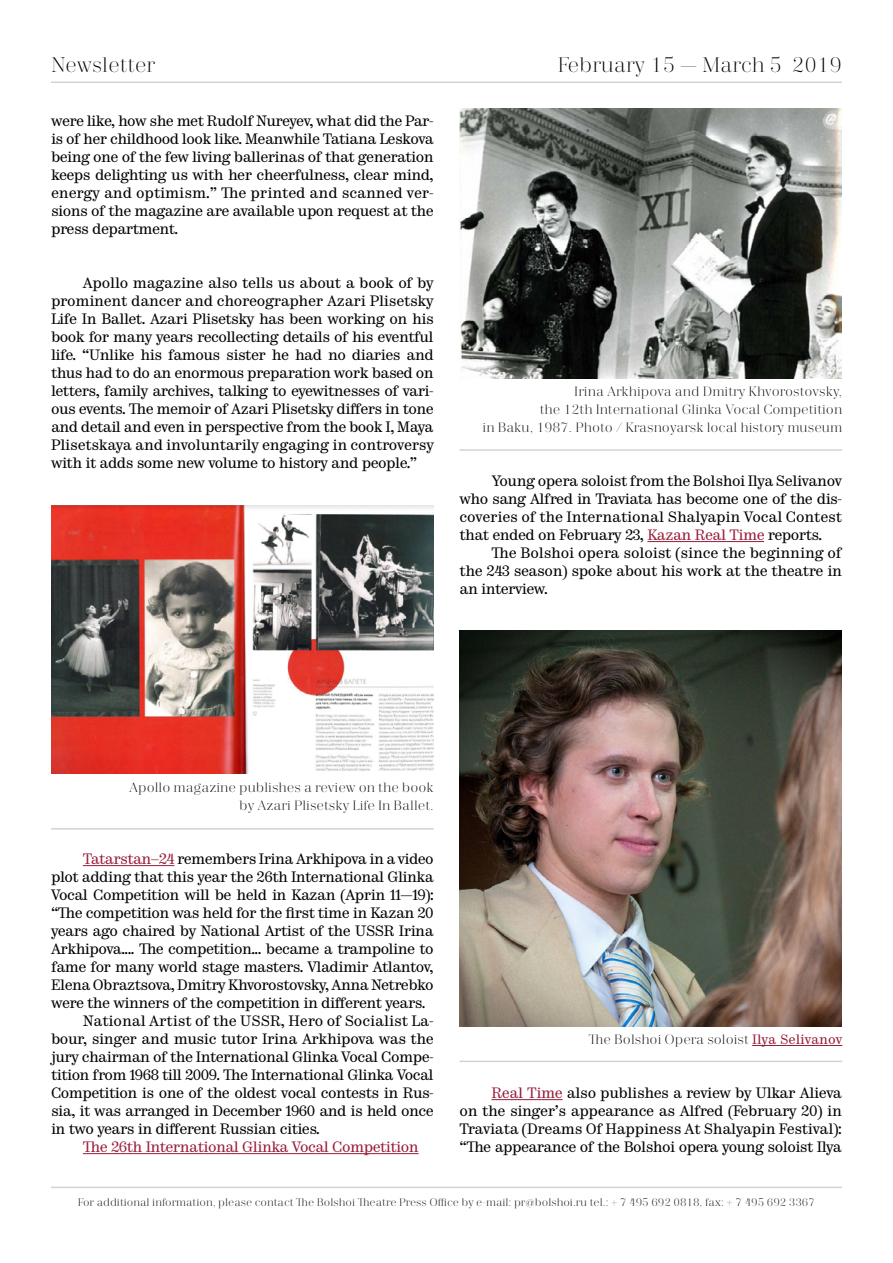
<style>
.page{position:relative;width:893px;height:1263px;background:#fff}
.page>*{position:absolute;margin:0;border:0;box-sizing:border-box;transform-origin:0 0}
.t1{font:300 21px "Trivia Serif";color:#000}
.t2{font:15px/18px "Trivia Serif 10 Demo";letter-spacing:-.035em;color:#000;text-align:justify}
.t3{font:15px "Trivia Serif 10 Demo";letter-spacing:-.035em;color:#981d39}
.t4{font:300 13.5px "Trivia Serif";color:#000}
.t5{font:300 10.95px "Trivia Serif";color:#000}
.s1{color:#981d39}
.s2{font-family:"Trivia Serif 10 Demo";font-weight:400;color:#981d39}
</style>
<div class="page">
<hr style="left:51px;top:81px;width:791px;height:2px;background:#d1d3d4">
<hr style="left:51px;top:1187px;width:791px;height:1px;background:#d1d3d4">
<hr style="left:647px;top:541px;width:117px;height:1px;background:#981d39">
<img style="left:51px;top:505px;width:383px;height:269px">
<hr style="left:752px;top:1045px;width:90px;height:1px;background:#981d39">
<hr style="left:51px;top:828px;width:383px;height:2px;background:#d1d3d4">
<hr style="left:459px;top:449px;width:383px;height:2px;background:#d1d3d4">
<hr style="left:459px;top:1061px;width:383px;height:1px;background:#d1d3d4">
<hr style="left:83px;top:865px;width:91px;height:1px;background:#981d39">
<hr style="left:83px;top:1153px;width:336px;height:1px;background:#981d39">
<img style="left:459px;top:108px;width:383px;height:270px">
<img style="left:459px;top:630px;width:383px;height:396px">
<hr style="left:491px;top:1099px;width:71px;height:1px;background:#981d39">
<h1 class="t1" style="left:51px;top:54px;width:106px">Newsletter</h1>
<h1 class="t1" style="left:558px;top:54px;width:286px">February 15 — March 5 2019</h1>
<p class="t2" style="left:51px;top:113px;width:384px">were like, how she met Rudolf Nureyev, what did the Par&shy;is of her childhood look like. Meanwhile Tatiana Leskova being one of the few living ballerinas of that generation keeps delighting us with her cheerfulness, clear mind, energy and optimism.” The printed and scanned ver&shy;sions of the magazine are available upon request at the press department.</p>
<p class="t2" style="left:51px;top:275px;width:384px;text-indent:32px">Apollo magazine also tells us about a book of by prominent dancer and choreographer Azari Plisetsky Life In Ballet. Azari Plisetsky has been working on his book for many years recollecting details of his eventful life. “Unlike his famous sister he had no diaries and thus had to do an enormous preparation work based on letters, family archives, talking to eyewitnesses of vari&shy;ous events. The memoir of Azari Plisetsky differs in tone and detail and even in perspective from the book I, Maya Plisetskaya and involuntarily engaging in controversy with it adds some new volume to history and people.”</p>
<p class="t4" style="left:574px;top:384px;width:269px">Irina Arkhipova and Dmitry Khvorostovsky,</p>
<p class="t4" style="left:540px;top:402px;width:304px">the 12th International Glinka Vocal Competition</p>
<p class="t4" style="left:482px;top:420px;width:361px">in Baku, 1987. Photo / Krasnoyarsk local history museum</p>
<p class="t2" style="left:459px;top:473px;width:384px;text-indent:32px">Young opera soloist from the Bolshoi Ilya Selivanov who sang Alfred in Traviata has become one of the dis&shy;coveries of the International Shalyapin Vocal Contest that ended on February 23, <span class="s1">Kazan Real Time</span> reports.</p>
<p class="t2" style="left:459px;top:545px;width:384px;text-indent:32px">The Bolshoi opera soloist (since the beginning of the 243 season) spoke about his work at the theatre in an interview.</p>
<p class="t4" style="left:129px;top:780px;width:306px">Apollo magazine publishes a review on the book</p>
<p class="t4" style="left:239px;top:798px;width:196px">by Azari Plisetsky Life In Ballet.</p>
<p class="t2" style="left:51px;top:851px;width:384px;text-indent:32px"><span class="s1">Tatarstan–24</span> remembers Irina Arkhipova in a video plot adding that this year the 26th International Glinka Vocal Competition will be held in Kazan (Aprin 11—19): “The competition was held for the first time in Kazan 20 years ago chaired by National Artist of the USSR Irina Arkhipova.... The competition... became a trampoline to fame for many world stage masters. Vladimir Atlantov, Elena Obraztsova, Dmitry Khvorostovsky, Anna Netrebko were the winners of the competition in different years.</p>
<p class="t2" style="left:51px;top:1013px;width:384px;text-indent:32px">National Artist of the USSR, Hero of Socialist La&shy;bour, singer and music tutor Irina Arkhipova was the jury chairman of the International Glinka Vocal Compe&shy;tition from 1968 till 2009. The International Glinka Vocal Competition is one of the oldest vocal contests in Rus&shy;sia, it was arranged in December 1960 and is held once in two years in different Russian cities.</p>
<p class="t3" style="left:83px;top:1138px;width:337px">The 26th International Glinka Vocal Competition</p>
<p class="t4" style="left:589px;top:1032px;width:255px">The Bolshoi Opera soloist <span class="s2">Ilya Selivanov</span></p>
<p class="t2" style="left:459px;top:1085px;width:384px;text-indent:32px"><span class="s1">Real Time</span> also publishes a review by Ulkar Alieva on the singer’s appearance as Alfred (February 20) in Traviata (Dreams Of Happiness At Shalyapin Festival): “The appearance of the Bolshoi opera young soloist Ilya</p>
<p class="t5" style="left:78px;top:1196px;width:739px">For additional information, please contact The Bolshoi Theatre Press Office by e-mail: pr@bolshoi.ru tel.: + 7 495 692 0818, fax: + 7 495 692 3367</p>
</div>
